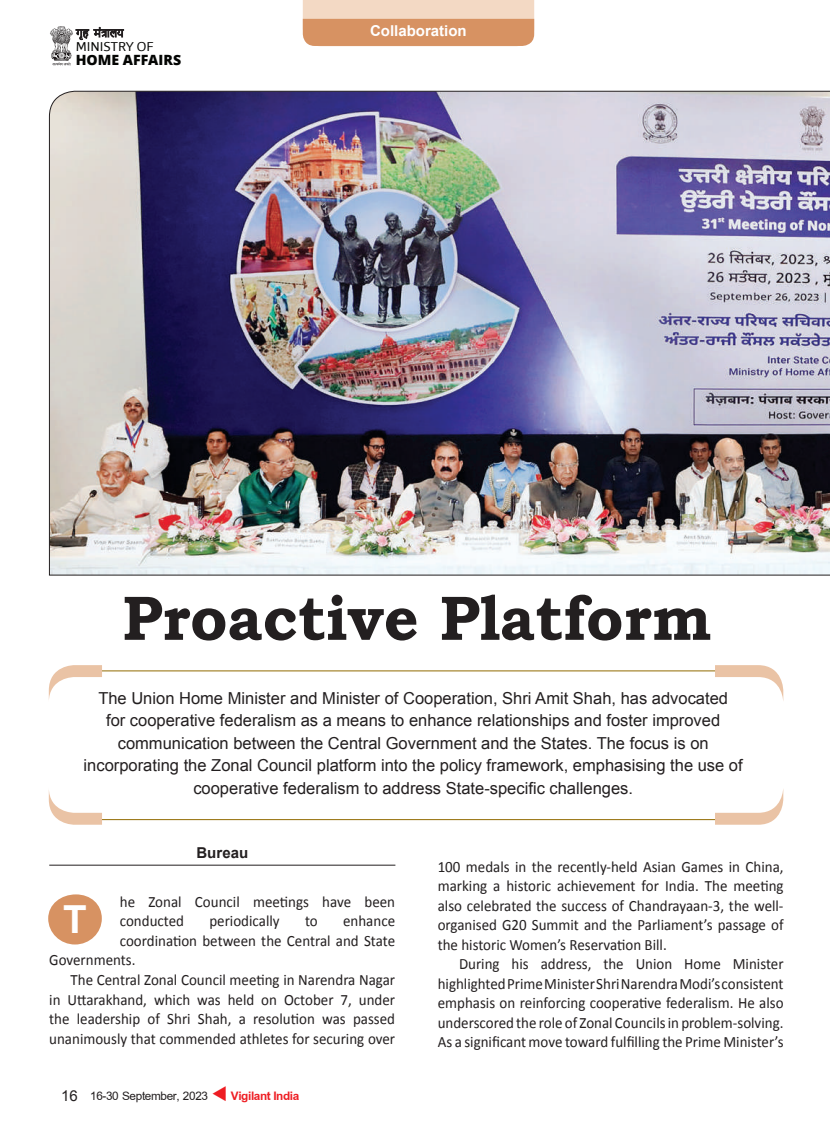
<style>
.page{position:relative;width:830px;height:1127px;background:#fff}
.page>*{position:absolute;margin:0;border:0;box-sizing:border-box;transform-origin:0 0}
.t1{font:700 63px "Bookman Old Style";color:#231f20;scale:.96 1}
.t2{font:700 38.7px "Arial";color:#fff}
.t3{font:18px "Browallia UPC";letter-spacing:-.02em;color:#231f20}
.t4{font:16.5px/22.5px "Arial";color:#231f20;text-align:center}
.t5{font:15.75px/19.5px "Calibri";color:#231f20;text-align:justify;scale:.95 1}
.t6{font:700 15px "Arial";color:#fff}
.t7{font:700 15px "Arial";color:#231f20}
.t8{font:800 14.1px "Open Sans";color:#040503}
.t9{font:13.2px "Foro Sans W03";color:#040503}
.s1{color:#ee1d23}
.s2{font-weight:700;color:#ee1d23}
</style>
<div class="page">
<hr style="left:49px;top:865px;width:346px;height:1px;background:#231f20">
<div style="left:48px;top:894px;width:54px;height:50px;background:#d79262;border-radius:50%"></div>
<svg style="left:50px;top:26px;width:74px;height:40px"></svg>
<svg style="left:302px;top:0;width:232px;height:46px;background:#e2b08b"></svg>
<img style="left:49px;top:91px;width:780px;height:485px">
<hr style="left:90px;top:819px;width:654px;height:1px;background:#916b00">
<hr style="left:86px;top:670px;width:658px;height:1px;background:#916b00">
<svg style="left:714px;top:665px;width:68px;height:29px"></svg>
<svg style="left:49px;top:665px;width:53px;height:33px"></svg>
<svg style="left:714px;top:795px;width:68px;height:30px"></svg>
<svg style="left:49px;top:792px;width:53px;height:33px"></svg>
<p class="t9" style="left:76px;top:38px;width:79px">MINISTRY OF</p>
<p class="t8" style="left:76px;top:49px;width:107px">HOME AFFAIRS</p>
<p class="t6" style="left:370px;top:20px;width:98px">Collaboration</p>
<h1 class="t1" style="left:122px;top:573px;width:615px">Proactive Platform</h1>
<p class="t4" style="left:84px;top:687px;width:660px">The Union Home Minister and Minister of Cooperation, Shri Amit Shah, has advocated<br>for cooperative federalism as a means to enhance relationships and foster improved communication between the Central Government and the States. The focus is on incorporating the Zonal Council platform into the policy framework, emphasising the use of cooperative federalism to address State-specific challenges.</p>
<p class="t7" style="left:196px;top:842px;width:53px">Bureau</p>
<p class="t5" style="left:120px;top:892px;width:291px">he Zonal Council meetings have been conducted</p>
<h2 class="t2" style="left:63px;top:894px;width:25px">T</h2>
<p class="t5" style="left:209px;top:911px;width:75px">periodically</p>
<p class="t5" style="left:305px;top:911px;width:15px">to</p>
<p class="t5" style="left:343px;top:911px;width:56px">enhance</p>
<p class="t5" style="left:120px;top:931px;width:291px">coordination between the Central and State</p>
<p class="t5" style="left:49px;top:950px;width:92px">Governments.</p>
<p class="t5" style="left:70px;top:970px;width:343px">The Central Zonal Council meeting in Narendra Nagar</p>
<p class="t5" style="left:49px;top:989px;width:365px">in Uttarakhand, which was held on October 7, under</p>
<p class="t5" style="left:49px;top:1009px;width:365px">the leadership of Shri Shah, a resolution was passed</p>
<p class="t5" style="left:49px;top:1028px;width:365px">unanimously that commended athletes for securing over</p>
<p class="t3" style="left:61px;top:1084px;width:239px"><sub>16</sub> 16-30 September, 2023 <span class="s1">▼</span> <span class="s2">Vigilant India</span></p>
<p class="t5" style="left:437px;top:857px;width:365px">100 medals in the recently-held Asian Games in China, marking a historic achievement for India. The meeting also celebrated the success of Chandrayaan-3, the well&shy;organised G20 Summit and the Parliament’s passage of the historic Women’s Reservation Bill.</p>
<p class="t5" style="left:437px;top:954px;width:365px;text-indent:21px">During his address, the Union Home Minister highlighted Prime Minister Shri Narendra Modi’s consistent emphasis on reinforcing cooperative federalism. He also underscored the role of Zonal Councils in problem-solving.<br>As a significant move toward fulfilling the Prime Minister’s</p>
</div>
